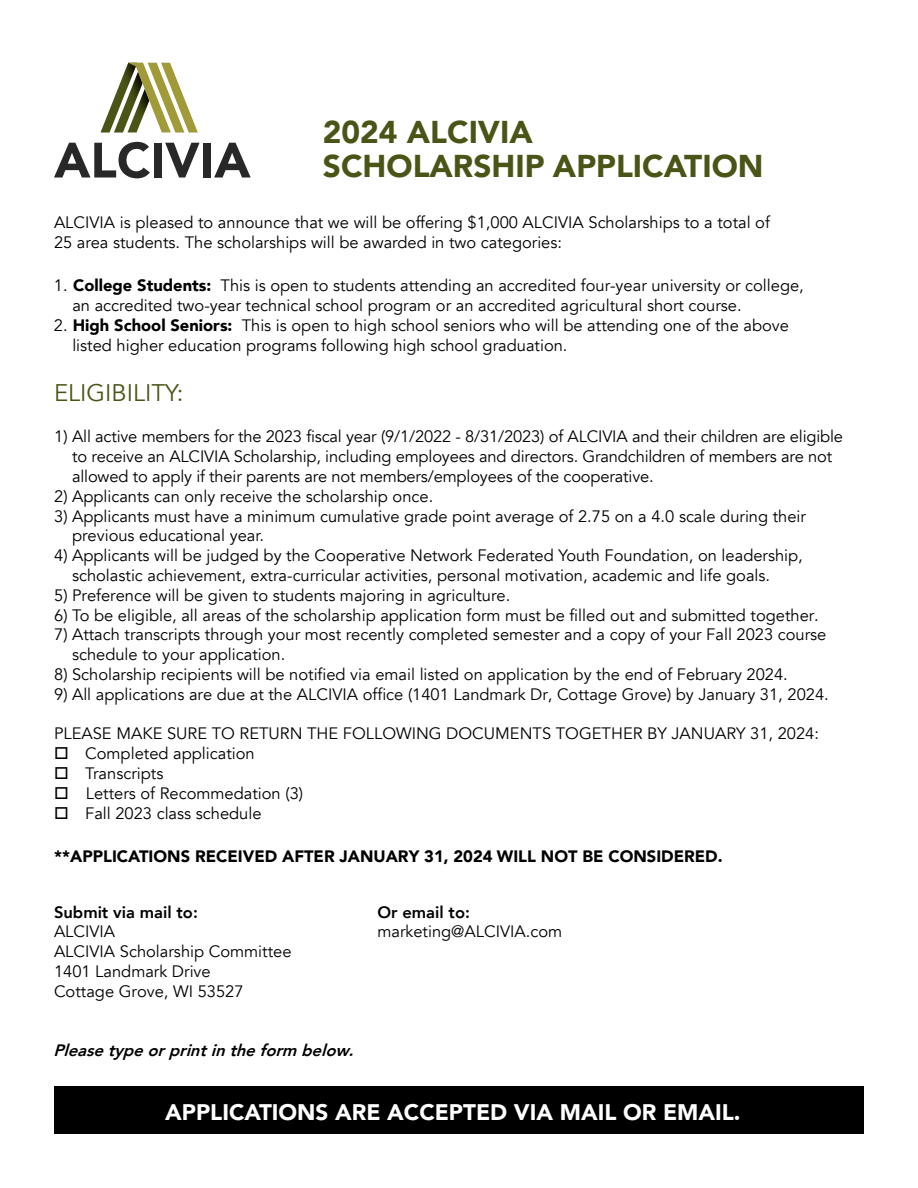
<style>
.page{position:relative;width:918px;height:1188px;background:#fff}
.page>*{position:absolute;margin:0;border:0;box-sizing:border-box;transform-origin:0 0}
.t1{font:900 31.5px/34.5px "Avenir";color:#4a5416}
.t2{font:24px "Avenir";color:#4a5416}
.t3{font:900 22.5px "Avenir";color:#fff}
.t4{font:16.5px/19.8px "Avenir";color:#000}
.t5{font:900 16.5px "Avenir";color:#000}
.t6{font:italic 800 16.5px "Avenir";color:#000}
.t7{font:800 16.5px "Avenir";color:#000}
.s1{font-weight:900}
</style>
<div class="page">
<div style="left:54px;top:1086px;width:810px;height:48px;background:#000"></div>
<svg style="left:101px;top:63px;width:97px;height:70px"></svg>
<svg style="left:54px;top:142px;width:96px;height:36px"></svg>
<div style="left:154px;top:143px;width:8px;height:35px;background:#292829"></div>
<svg style="left:165px;top:143px;width:35px;height:35px"></svg>
<div style="left:203px;top:143px;width:8px;height:35px;background:#292829"></div>
<svg style="left:214px;top:143px;width:37px;height:35px"></svg>
<h1 class="t1" style="left:323px;top:114px;width:442px">2024 ALCIVIA<br>SCHOLARSHIP APPLICATION</h1>
<p class="t4" style="left:54px;top:213px;width:717px">ALCIVIA is pleased to announce that we will be offering $1,000 ALCIVIA Scholarships to a total of<br>25 area students. The scholarships will be awarded in two categories:</p>
<p class="t4" style="left:72px;top:276px;width:733px;text-indent:-18px">1. <span class="s1">College Students:</span> This is open to students attending an accredited four-year university or college, an accredited two-year technical school program or an accredited agricultural short course.</p>
<p class="t4" style="left:72px;top:316px;width:718px;text-indent:-18px">2. <span class="s1">High School Seniors:</span> This is open to high school seniors who will be attending one of the above listed higher education programs following high school graduation.</p>
<h2 class="t2" style="left:54px;top:378px;width:131px">ELIGIBILITY:</h2>
<p class="t4" style="left:72px;top:427px;width:773px;text-indent:-18px">1) All active members for the 2023 fiscal year (9/1/2022 - 8/31/2023) of ALCIVIA and their children are eligible to receive an ALCIVIA Scholarship, including employees and directors. Grandchildren of members are not allowed to apply if their parents are not members/employees of the cooperative.</p>
<p class="t4" style="left:54px;top:487px;width:380px">2) Applicants can only receive the scholarship once.</p>
<p class="t4" style="left:72px;top:506px;width:736px;text-indent:-18px">3) Applicants must have a minimum cumulative grade point average of 2.75 on a 4.0 scale during their previous educational year.</p>
<p class="t4" style="left:72px;top:546px;width:732px;text-indent:-18px">4) Applicants will be judged by the Cooperative Network Federated Youth Foundation, on leadership, scholastic achievement, extra-curricular activities, personal motivation, academic and life goals.</p>
<p class="t4" style="left:54px;top:586px;width:458px">5) Preference will be given to students majoring in agriculture.</p>
<p class="t4" style="left:54px;top:605px;width:766px">6) To be eligible, all areas of the scholarship application form must be filled out and submitted together.</p>
<p class="t4" style="left:72px;top:625px;width:756px;text-indent:-18px">7) Attach transcripts through your most recently completed semester and a copy of your Fall 2023 course schedule to your application.</p>
<p class="t4" style="left:54px;top:665px;width:735px">8) Scholarship recipients will be notified via email listed on application by the end of February 2024.</p>
<p class="t4" style="left:54px;top:685px;width:776px">9) All applications are due at the ALCIVIA office (1401 Landmark Dr, Cottage Grove) by January 31, 2024.</p>
<p class="t4" style="left:54px;top:724px;width:767px">PLEASE MAKE SURE TO RETURN THE FOLLOWING DOCUMENTS TOGETHER BY JANUARY 31, 2024:</p>
<p class="t4" style="left:54px;top:744px;width:202px">□ Completed application</p>
<p class="t4" style="left:54px;top:764px;width:111px">□ Transcripts</p>
<p class="t4" style="left:54px;top:784px;width:251px">□ Letters of Recommedation (3)</p>
<p class="t4" style="left:54px;top:803px;width:209px">□ Fall 2023 class schedule</p>
<p class="t5" style="left:54px;top:842px;width:670px">**APPLICATIONS RECEIVED AFTER JANUARY 31, 2024 WILL NOT BE CONSIDERED.</p>
<p class="t7" style="left:54px;top:899px;width:145px">Submit via mail to:</p>
<p class="t4" style="left:54px;top:922px;width:239px">ALCIVIA<br>ALCIVIA Scholarship Committee<br>1401 Landmark Drive<br>Cottage Grove, WI 53527</p>
<p class="t6" style="left:53px;top:1041px;width:304px">Please type or print in the form below.</p>
<p class="t7" style="left:377px;top:899px;width:94px">Or email to:</p>
<p class="t4" style="left:377px;top:922px;width:186px">marketing@ALCIVIA.com</p>
<h3 class="t3" style="left:165px;top:1093px;width:577px">APPLICATIONS ARE ACCEPTED VIA MAIL OR EMAIL.</h3>
</div>
